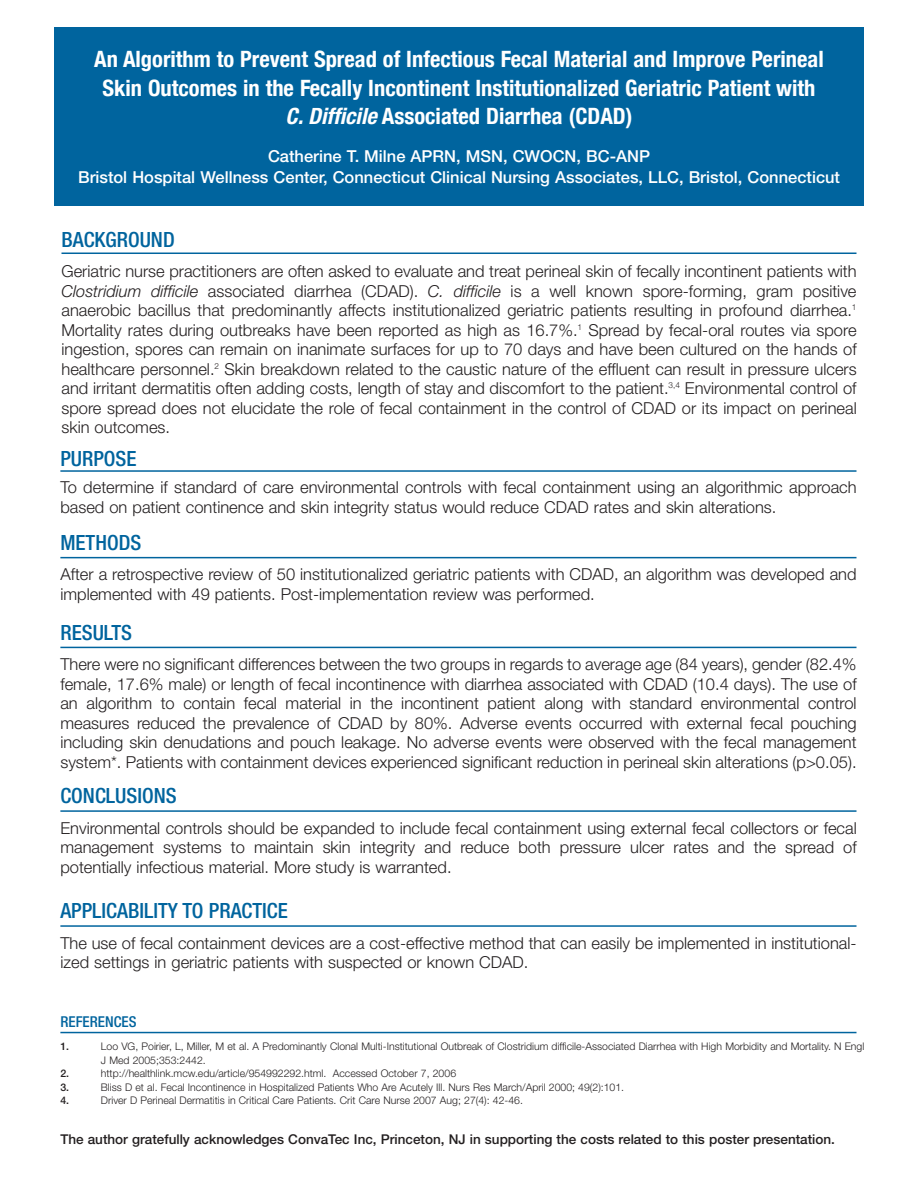
<style>
.page{position:relative;width:918px;height:1188px;background:#fff}
.page>*{position:absolute;margin:0;border:0;box-sizing:border-box;transform-origin:0 0}
.t1{font:700 condensed 22.5px/28.5px "Helvetica Neue";color:#fff;text-align:center}
.t2{font:500 condensed 21px "Helvetica Neue";color:#00649e}
.t3{font:300 16.5px/19.5px "Helvetica Neue";color:#231f20;text-align:justify}
.t4{font:500 16.5px/21px "Helvetica Neue LT Std";color:#fff;text-align:center}
.t5{font:500 condensed 15px "Helvetica Neue";color:#00649e}
.t6{font:500 13.5px "Helvetica Neue";color:#231f20}
.t7{font:300 10.5px/13.5px "Helvetica Neue";color:#231f20}
.t8{font:500 10.5px "Helvetica Neue";color:#231f20}
.s1{font-style:italic}
</style>
<div class="page">
<div style="left:54px;top:27px;width:810px;height:179px;background:#00649e"></div>
<hr style="left:62px;top:253px;width:794px;height:1px;background:#00649e">
<hr style="left:60px;top:470px;width:796px;height:2px;background:#00649e">
<hr style="left:60px;top:557px;width:796px;height:1px;background:#00649e">
<hr style="left:60px;top:647px;width:796px;height:1px;background:#00649e">
<hr style="left:60px;top:810px;width:796px;height:2px;background:#00649e">
<hr style="left:60px;top:925px;width:796px;height:2px;background:#00649e">
<hr style="left:60px;top:1032px;width:796px;height:1px;background:#00649e">
<h1 class="t1" style="left:94px;top:44px;width:731px">An Algorithm to Prevent Spread of Infectious Fecal Material and Improve Perineal<br>Skin Outcomes in the Fecally Incontinent Institutionalized Geriatric Patient with<br><span class="s1">C. Difficile</span> Associated Diarrhea (CDAD)</h1>
<p class="t4" style="left:78px;top:147px;width:764px">Catherine T. Milne APRN, MSN, CWOCN, BC-ANP<br>Bristol Hospital Wellness Center, Connecticut Clinical Nursing Associates, LLC, Bristol, Connecticut</p>
<p class="t2" style="left:62px;top:232px;width:115px">BACKGROUND</p>
<p class="t3" style="left:61px;top:263px;width:797px">Geriatric nurse practitioners are often asked to evaluate and treat perineal skin of fecally incontinent patients with <span class="s1">Clostridium difficile</span> associated diarrhea (CDAD). <span class="s1">C. difficile</span> is a well known spore-forming, gram positive anaerobic bacillus that predominantly affects institutionalized geriatric patients resulting in profound diarrhea.<sup>1<br></sup>Mortality rates during outbreaks have been reported as high as 16.7%.<sup>1</sup> Spread by fecal-oral routes via spore ingestion, spores can remain on inanimate surfaces for up to 70 days and have been cultured on the hands of healthcare personnel.<sup>2</sup> Skin breakdown related to the caustic nature of the effluent can result in pressure ulcers and irritant dermatitis often adding costs, length of stay and discomfort to the patient.<sup>3,4</sup> Environmental control of spore spread does not elucidate the role of fecal containment in the control of CDAD or its impact on perineal skin outcomes.</p>
<p class="t2" style="left:60px;top:451px;width:78px">PURPOSE</p>
<p class="t3" style="left:60px;top:479px;width:798px">To determine if standard of care environmental controls with fecal containment using an algorithmic approach based on patient continence and skin integrity status would reduce CDAD rates and skin alterations.</p>
<p class="t2" style="left:60px;top:535px;width:82px">METHODS</p>
<p class="t3" style="left:60px;top:566px;width:798px">After a retrospective review of 50 institutionalized geriatric patients with CDAD, an algorithm was developed and implemented with 49 patients. Post-implementation review was performed.</p>
<p class="t2" style="left:60px;top:625px;width:73px">RESULTS</p>
<p class="t3" style="left:60px;top:656px;width:798px">There were no significant differences between the two groups in regards to average age (84 years), gender (82.4% female, 17.6% male) or length of fecal incontinence with diarrhea associated with CDAD (10.4 days). The use of an algorithm to contain fecal material in the incontinent patient along with standard environmental control measures reduced the prevalence of CDAD by 80%. Adverse events occurred with external fecal pouching including skin denudations and pouch leakage. No adverse events were observed with the fecal management system*. Patients with containment devices experienced significant reduction in perineal skin alterations (p&gt;0.05).</p>
<p class="t2" style="left:60px;top:788px;width:118px">CONCLUSIONS</p>
<p class="t3" style="left:60px;top:820px;width:798px">Environmental controls should be expanded to include fecal containment using external fecal collectors or fecal management systems to maintain skin integrity and reduce both pressure ulcer rates and the spread of potentially infectious material. More study is warranted.</p>
<p class="t2" style="left:60px;top:903px;width:229px">APPLICABILITY TO PRACTICE</p>
<p class="t3" style="left:60px;top:935px;width:798px">The use of fecal containment devices are a cost-effective method that can easily be implemented in institutional&shy;ized settings in geriatric patients with suspected or known CDAD.</p>
<p class="t5" style="left:60px;top:1016px;width:78px">REFERENCES</p>
<p class="t8" style="left:60px;top:1043px;width:10px">1.</p>
<p class="t7" style="left:101px;top:1041px;width:765px">Loo VG, Poirier, L, Miller, M et al. A Predominantly Clonal Multi-Institutional Outbreak of Clostridium difficile-Associated Diarrhea with High Morbidity and Mortality. N Engl<br>J Med 2005;353:2442.</p>
<p class="t8" style="left:60px;top:1070px;width:10px">2.</p>
<p class="t7" style="left:101px;top:1068px;width:357px">http://healthlink.mcw.edu/article/954992292.html. Accessed October 7, 2006</p>
<p class="t8" style="left:60px;top:1083px;width:10px">3.</p>
<p class="t7" style="left:101px;top:1081px;width:525px">Bliss D et al. Fecal Incontinence in Hospitalized Patients Who Are Acutely Ill. Nurs Res March/April 2000; 49(2):101.</p>
<p class="t8" style="left:60px;top:1097px;width:10px">4.</p>
<p class="t7" style="left:101px;top:1095px;width:424px">Driver D Perineal Dermatitis in Critical Care Patients. Crit Care Nurse 2007 Aug; 27(4): 42-46.</p>
<p class="t6" style="left:60px;top:1135px;width:776px">The author gratefully acknowledges ConvaTec Inc, Princeton, NJ in supporting the costs related to this poster presentation.</p>
</div>
